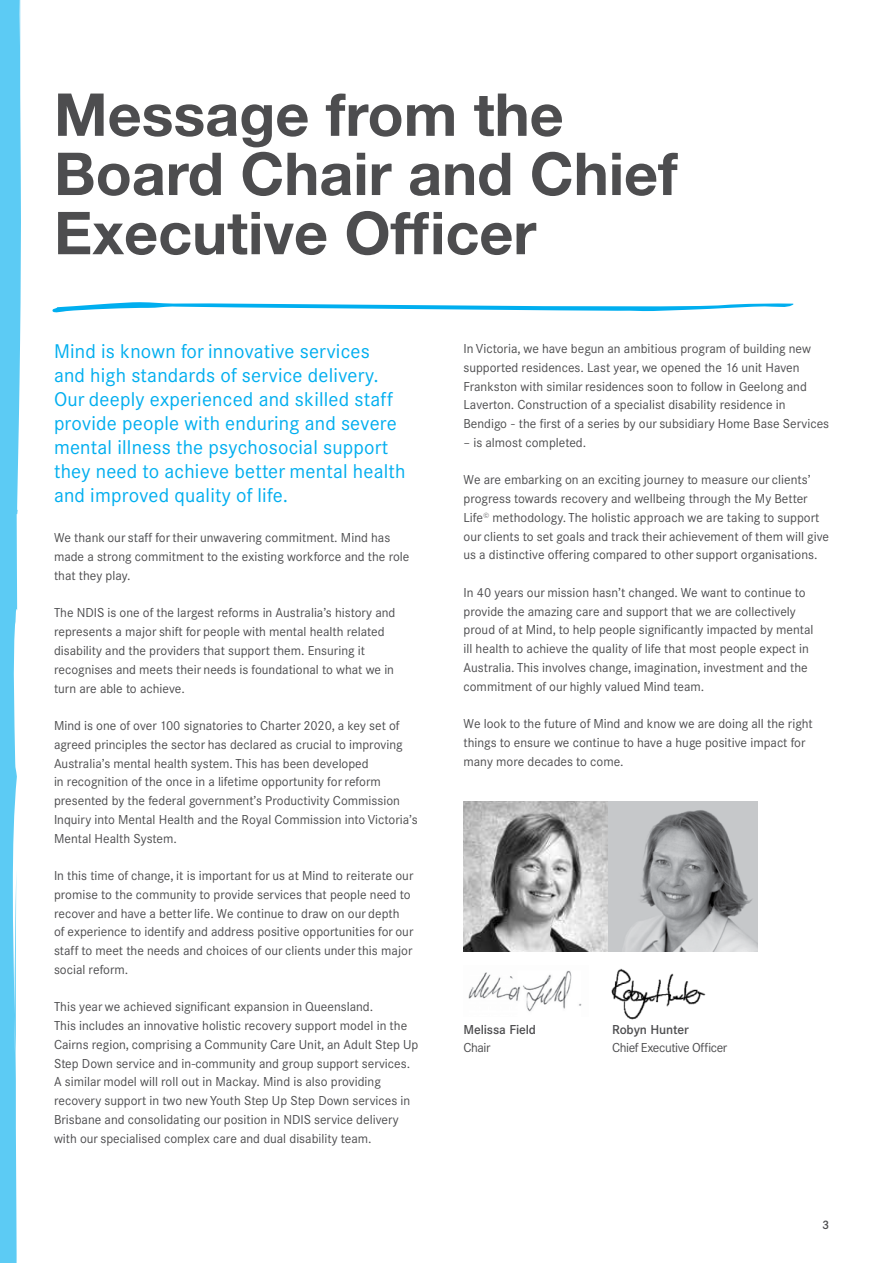
<style>
.page{position:relative;width:893px;height:1263px;background:#fff}
.page>*{position:absolute;margin:0;border:0;box-sizing:border-box;transform-origin:0 0}
.t1{font:700 59.25px/59.2px "Helvetica Neue LT Std";color:#4d4d4f}
.t2{font:19.5px/24px "Corporate SBQ";letter-spacing:.01em;color:#00aeef}
.t3{font:12.75px/18.8px "Corporate SBQ";color:#4d4d4f}
.t4{font:500 12.75px "Corporate SBQ";letter-spacing:-.01em;color:#4d4d4f}
.t5{font:12.75px "Corporate SBQ";letter-spacing:-.03em;color:#4d4d4f}
.t6{font:500 12px "Corporate SBQ";color:#4d4d4f}
</style>
<div class="page">
<svg style="left:0;top:0;width:21px;height:1263px;background:#70d1f5"></svg>
<img style="left:463px;top:802px;width:294px;height:150px">
<svg style="left:463px;top:802px;width:144px;height:149px;background:#a8a8a8"></svg>
<svg style="left:52px;top:302px;width:741px;height:11px"></svg>
<img style="left:611px;top:968px;width:95px;height:52px">
<img style="left:468px;top:970px;width:114px;height:42px">
<h1 class="t1" style="left:54px;top:84px;width:625px">Message from the<br>Board Chair and Chief<br>Executive Officer</h1>
<p class="t2" style="left:54px;top:339px;width:353px">Mind is known for innovative services and high standards of service delivery.<br>Our deeply experienced and skilled staff provide people with enduring and severe mental illness the psychosocial support they need to achieve better mental health and improved quality of life.</p>
<p class="t3" style="left:54px;top:529px;width:357px">We thank our staff for their unwavering commitment. Mind has made a strong commitment to the existing workforce and the role that they play.</p>
<p class="t3" style="left:54px;top:604px;width:343px">The NDIS is one of the largest reforms in Australia’s history and represents a major shift for people with mental health related disability and the providers that support them. Ensuring it recognises and meets their needs is foundational to what we in turn are able to achieve.</p>
<p class="t3" style="left:54px;top:716px;width:365px">Mind is one of over 100 signatories to Charter 2020, a key set of agreed principles the sector has declared as crucial to improving Australia’s mental health system. This has been developed<br>in recognition of the once in a lifetime opportunity for reform presented by the federal government’s Productivity Commission Inquiry into Mental Health and the Royal Commission into Victoria’s Mental Health System.</p>
<p class="t3" style="left:54px;top:866px;width:361px">In this time of change, it is important for us at Mind to reiterate our promise to the community to provide services that people need to recover and have a better life. We continue to draw on our depth<br>of experience to identify and address positive opportunities for our staff to meet the needs and choices of our clients under this major social reform.</p>
<p class="t3" style="left:54px;top:998px;width:366px">This year we achieved significant expansion in Queensland.<br>This includes an innovative holistic recovery support model in the Cairns region, comprising a Community Care Unit, an Adult Step Up Step Down service and in-community and group support services.<br>A similar model will roll out in Mackay. Mind is also providing recovery support in two new Youth Step Up Step Down services in Brisbane and consolidating our position in NDIS service delivery with our specialised complex care and dual disability team.</p>
<p class="t3" style="left:463px;top:339px;width:367px">In Victoria, we have begun an ambitious program of building new supported residences. Last year, we opened the 16 unit Haven Frankston with similar residences soon to follow in Geelong and Laverton. Construction of a specialist disability residence in Bendigo - the first of a series by our subsidiary Home Base Services</p>
<p class="t3" style="left:463px;top:433px;width:124px">– is almost completed.</p>
<p class="t3" style="left:463px;top:471px;width:367px">We are embarking on an exciting journey to measure our clients’ progress towards recovery and wellbeing through the My Better Life<sup>©</sup> methodology. The holistic approach we are taking to support our clients to set goals and track their achievement of them will give us a distinctive offering compared to other support organisations.</p>
<p class="t3" style="left:463px;top:583px;width:352px">In 40 years our mission hasn’t changed. We want to continue to provide the amazing care and support that we are collectively proud of at Mind, to help people significantly impacted by mental ill health to achieve the quality of life that most people expect in Australia. This involves change, imagination, investment and the commitment of our highly valued Mind team.</p>
<p class="t3" style="left:463px;top:714px;width:351px">We look to the future of Mind and know we are doing all the right things to ensure we continue to have a huge positive impact for many more decades to come.</p>
<p class="t4" style="left:463px;top:1021px;width:74px">Melissa Field</p>
<p class="t3" style="left:463px;top:1039px;width:29px">Chair</p>
<p class="t4" style="left:612px;top:1021px;width:78px">Robyn Hunter</p>
<p class="t5" style="left:612px;top:1040px;width:117px">Chief Executive Officer</p>
<p class="t6" style="left:822px;top:1218px;width:9px">3</p>
</div>
